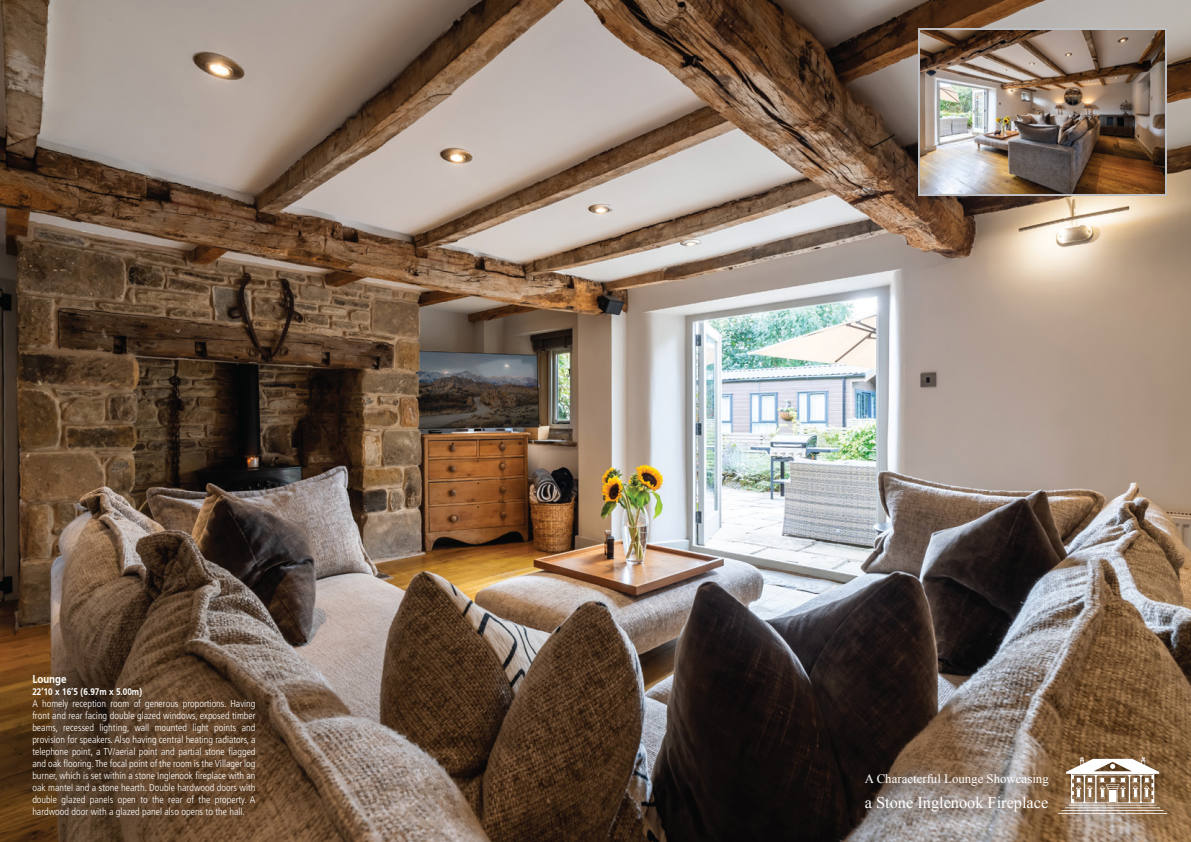
<style>
.page{position:relative;width:1191px;height:842px;background:#fff}
.page>*{position:absolute;margin:0;border:0;box-sizing:border-box;transform-origin:0 0}
.t1{font:16.3px "Times New Roman";color:#fff}
.t2{font:12.9px "Times New Roman";color:#fff}
.t3{font:700 12px "Frutiger Cnd";color:#fff}
.t4{font:300 condensed 10px/12px "Frutiger LT Std";color:#fff;text-align:justify}
.t5{font:700 10px "Frutiger Cnd";color:#fff}
</style>
<div class="page">
<img style="left:0;top:0;width:1191px;height:842px">
<img style="left:1048px;top:748px;width:139px;height:15px">
<svg style="left:1058px;top:757px;width:109px;height:6px"></svg>
<img style="left:20px;top:661px;width:256px;height:174px">
<svg style="left:918px;top:28px;width:248px;height:168px;background:#a39e9a"></svg>
<img style="left:920px;top:31px;width:244px;height:162px">
<img style="left:855px;top:763px;width:336px;height:79px">
<img style="left:855px;top:785px;width:328px;height:57px">
<p class="t3" style="left:32px;top:672px;width:36px">Lounge</p>
<p class="t5" style="left:32px;top:686px;width:111px">22’10 x 16’5 (6.97m x 5.00m)</p>
<p class="t4" style="left:32px;top:697px;width:225px">A homely reception room of generous proportions. Having front and rear facing double glazed windows, exposed timber beams, recessed lighting, wall mounted light points and provision for speakers. Also having central heating radiators, a telephone point, a TV/aerial point and partial stone flagged and oak flooring. The focal point of the room is the Villager log burner, which is set within a stone Inglenook fireplace with an oak mantel and a stone hearth. Double hardwood doors with double glazed panels open to the rear of the property. A hardwood door with a glazed panel also opens to the hall.</p>
<p class="t2" style="left:865px;top:770px;width:185px">A Characterful Lounge Showcasing</p>
<h1 class="t1" style="left:865px;top:792px;width:185px">a Stone Inglenook Fireplace</h1>
</div>
